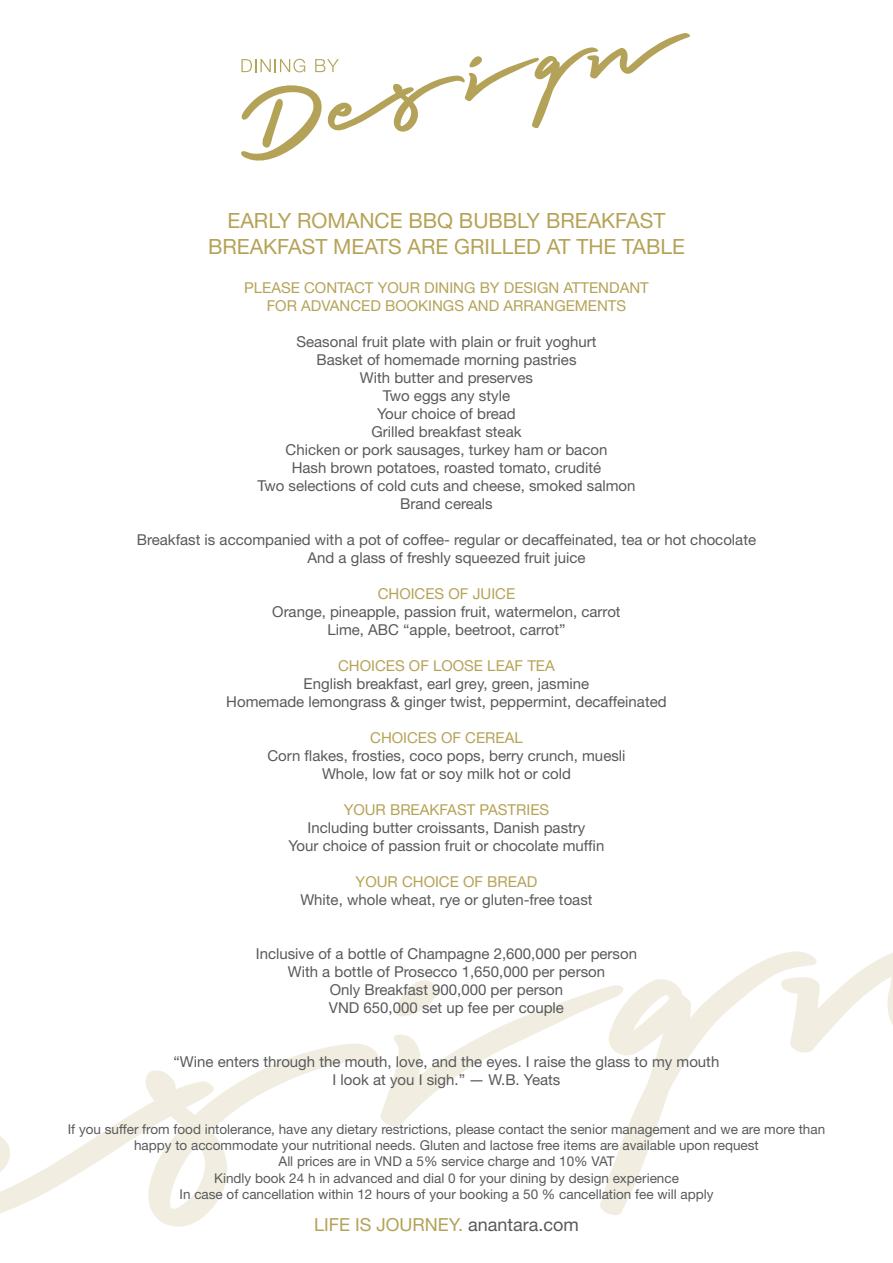
<style>
.page{position:relative;width:893px;height:1263px;background:#fff}
.page>*{position:absolute;margin:0;border:0;box-sizing:border-box;transform-origin:0 0}
.t1{font:21px/25.2px "Helvetica Neue";color:#b5a357;text-align:center}
.t2{font:18px "Helvetica Neue";color:#b3a258}
.t3{font:15px/18px "Helvetica Neue";color:#58595b;text-align:center}
.t4{font:15px/18px "Helvetica Neue";color:#b5a357;text-align:center}
.t5{font:13.5px/16.2px "Helvetica Neue";color:#58595b;text-align:center}
.s1{color:#58595b}
</style>
<div class="page">
<svg style="left:0;top:980px;width:600px;height:247px"></svg>
<svg style="left:600px;top:954px;width:180px;height:261px"></svg>
<svg style="left:780px;top:951px;width:113px;height:102px"></svg>
<svg style="left:241px;top:33px;width:449px;height:128px"></svg>
<h1 class="t1" style="left:208px;top:210px;width:478px">EARLY ROMANCE BBQ BUBBLY BREAKFAST<br>BREAKFAST MEATS ARE GRILLED AT THE TABLE</h1>
<p class="t4" style="left:244px;top:280px;width:406px">PLEASE CONTACT YOUR DINING BY DESIGN ATTENDANT<br>FOR ADVANCED BOOKINGS AND ARRANGEMENTS</p>
<p class="t3" style="left:257px;top:334px;width:380px">Seasonal fruit plate with plain or fruit yoghurt<br>Basket of homemade morning pastries<br>With butter and preserves<br>Two eggs any style<br>Your choice of bread<br>Grilled breakfast steak<br>Chicken or pork sausages, turkey ham or bacon<br>Hash brown potatoes, roasted tomato, crudité<br>Two selections of cold cuts and cheese, smoked salmon Brand cereals</p>
<p class="t3" style="left:137px;top:532px;width:621px">Breakfast is accompanied with a pot of coffee- regular or decaffeinated, tea or hot chocolate<br>And a glass of freshly squeezed fruit juice</p>
<p class="t4" style="left:378px;top:586px;width:139px">CHOICES OF JUICE</p>
<p class="t3" style="left:272px;top:604px;width:350px">Orange, pineapple, passion fruit, watermelon, carrot<br>Lime, ABC “apple, beetroot, carrot”</p>
<p class="t4" style="left:338px;top:658px;width:218px">CHOICES OF LOOSE LEAF TEA</p>
<p class="t3" style="left:226px;top:676px;width:442px">English breakfast, earl grey, green, jasmine<br>Homemade lemongrass &amp; ginger twist, peppermint, decaffeinated</p>
<p class="t4" style="left:370px;top:730px;width:154px">CHOICES OF CEREAL</p>
<p class="t3" style="left:267px;top:748px;width:360px">Corn flakes, frosties, coco pops, berry crunch, muesli<br>Whole, low fat or soy milk hot or cold</p>
<p class="t4" style="left:344px;top:802px;width:207px">YOUR BREAKFAST PASTRIES</p>
<p class="t3" style="left:289px;top:820px;width:317px">Including butter croissants, Danish pastry<br>Your choice of passion fruit or chocolate muffin</p>
<p class="t4" style="left:356px;top:874px;width:183px">YOUR CHOICE OF BREAD</p>
<p class="t3" style="left:300px;top:892px;width:294px">White, whole wheat, rye or gluten-free toast</p>
<p class="t3" style="left:256px;top:946px;width:383px">Inclusive of a bottle of Champagne 2,600,000 per person With a bottle of Prosecco 1,650,000 per person<br>Only Breakfast 900,000 per person<br>VND 650,000 set up fee per couple</p>
<p class="t3" style="left:174px;top:1054px;width:547px">“Wine enters through the mouth, love, and the eyes. I raise the glass to my mouth<br>I look at you I sigh.” ― W.B. Yeats</p>
<p class="t5" style="left:68px;top:1122px;width:759px">If you suffer from food intolerance, have any dietary restrictions, please contact the senior management and we are more than happy to accommodate your nutritional needs. Gluten and lactose free items are available upon request<br>All prices are in VND a 5% service charge and 10% VAT<br>Kindly book 24 h in advanced and dial 0 for your dining by design experience<br>In case of cancellation within 12 hours of your booking a 50 % cancellation fee will apply</p>
<p class="t2" style="left:314px;top:1212px;width:266px">LIFE IS JOURNEY. <span class="s1">anantara.com</span></p>
</div>
